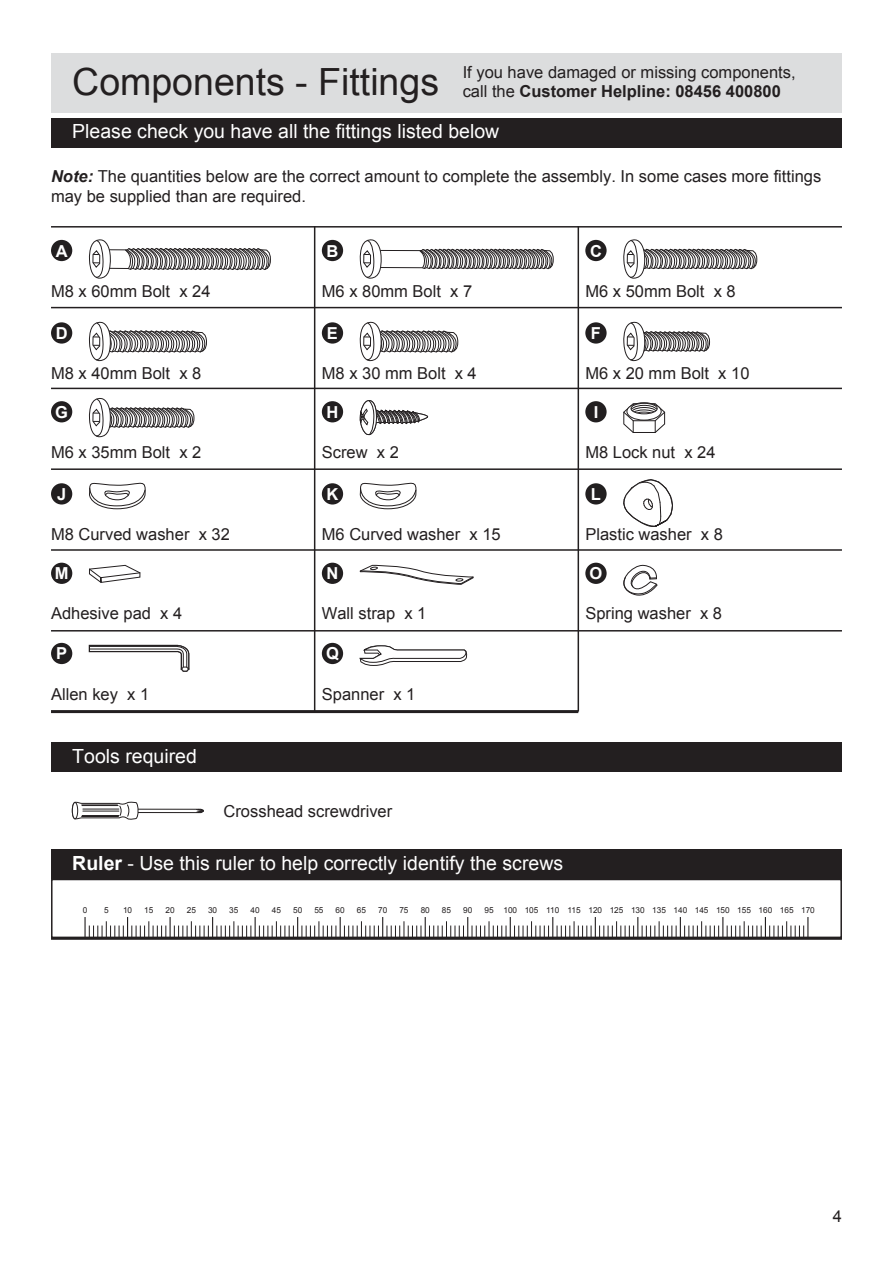
<style>
.page{position:relative;width:893px;height:1263px;background:#fff}
.page>*{position:absolute;margin:0;border:0;box-sizing:border-box;transform-origin:0 0}
.t1{font:37.5px "Arial";color:#231f20}
.t2{font:19.5px "Arial";color:#fff}
.t3{font:16.5px/19.8px "Arial";color:#231f20}
.t4{font:700 16.5px "Arial";color:#fff}
.t5{font:8.25px "Arial";color:#231f20}
.s1{font-weight:700}
.s2{font-weight:700;font-style:italic}
</style>
<div class="page">
<svg style="left:89px;top:321px;width:118px;height:41px"></svg>
<svg style="left:360px;top:321px;width:99px;height:41px"></svg>
<svg style="left:623px;top:239px;width:134px;height:40px"></svg>
<svg style="left:89px;top:398px;width:106px;height:40px"></svg>
<svg style="left:623px;top:321px;width:87px;height:41px"></svg>
<hr style="left:51px;top:630px;width:791px;height:1px;background:#231f20">
<hr style="left:51px;top:549px;width:791px;height:2px;background:#231f20">
<hr style="left:51px;top:710px;width:527px;height:3px;background:#231f20">
<div style="left:51px;top:53px;width:791px;height:59px;background:#dcddde"></div>
<hr style="left:51px;top:307px;width:791px;height:1px;background:#231f20">
<div style="left:51px;top:118px;width:791px;height:29px;background:#231f20"></div>
<div style="left:51px;top:742px;width:791px;height:30px;background:#231f20"></div>
<hr style="left:51px;top:226px;width:791px;height:2px;background:#231f20">
<hr style="left:51px;top:388px;width:791px;height:1px;background:#231f20">
<hr style="left:51px;top:468px;width:791px;height:2px;background:#231f20">
<hr style="left:578px;top:226px;width:1px;height:486px;background:#231f20">
<hr style="left:314px;top:226px;width:1px;height:486px;background:#231f20">
<div style="left:51px;top:240px;width:21px;height:21px;background:#221f20;border-radius:50%"></div>
<div style="left:322px;top:240px;width:21px;height:21px;background:#221f20;border-radius:50%"></div>
<div style="left:585px;top:240px;width:22px;height:21px;background:#221f20;border-radius:50%"></div>
<div style="left:51px;top:322px;width:21px;height:22px;background:#221f20;border-radius:50%"></div>
<div style="left:322px;top:322px;width:21px;height:22px;background:#221f20;border-radius:50%"></div>
<div style="left:585px;top:322px;width:22px;height:22px;background:#221f20;border-radius:50%"></div>
<div style="left:51px;top:401px;width:21px;height:21px;background:#221f20;border-radius:50%"></div>
<div style="left:322px;top:401px;width:21px;height:21px;background:#221f20;border-radius:50%"></div>
<div style="left:585px;top:401px;width:22px;height:21px;background:#221f20;border-radius:50%"></div>
<div style="left:322px;top:483px;width:21px;height:21px;background:#221f20;border-radius:50%"></div>
<div style="left:51px;top:879px;width:791px;height:59px;border:2px solid #231f20"></div>
<hr style="left:51px;top:937px;width:791px;height:3px;background:#231f20">
<div style="left:51px;top:849px;width:791px;height:30px;background:#231f20"></div>
<hr style="left:84px;top:917px;width:2px;height:21px;background:#231f20">
<svg style="left:89px;top:917px;width:719px;height:20px"></svg>
<svg style="left:71px;top:801px;width:133px;height:19px"></svg>
<hr style="left:83px;top:811px;width:36px;height:1px;background:#231f20">
<hr style="left:82px;top:805px;width:36px;height:1px;background:#231f20">
<hr style="left:82px;top:816px;width:36px;height:1px;background:#231f20">
<hr style="left:82px;top:815px;width:37px;height:1px;background:#231f20">
<div style="left:585px;top:483px;width:22px;height:21px;background:#221f20;border-radius:50%"></div>
<div style="left:51px;top:563px;width:21px;height:21px;background:#221f20;border-radius:50%"></div>
<svg style="left:359px;top:400px;width:70px;height:36px"></svg>
<div style="left:627px;top:402px;width:34px;height:18px;border:1px solid #231f20;border-radius:50%"></div>
<svg style="left:623px;top:403px;width:43px;height:30px"></svg>
<svg style="left:623px;top:479px;width:50px;height:48px"></svg>
<div style="left:51px;top:483px;width:21px;height:21px;background:#221f20;border-radius:50%"></div>
<svg style="left:89px;top:482px;width:57px;height:27px"></svg>
<svg style="left:359px;top:482px;width:58px;height:27px"></svg>
<div style="left:322px;top:563px;width:21px;height:21px;background:#221f20;border-radius:50%"></div>
<div style="left:585px;top:563px;width:22px;height:21px;background:#221f20;border-radius:50%"></div>
<svg style="left:88px;top:644px;width:102px;height:28px"></svg>
<div style="left:51px;top:643px;width:21px;height:21px;background:#221f20;border-radius:50%"></div>
<svg style="left:89px;top:239px;width:182px;height:40px"></svg>
<svg style="left:360px;top:239px;width:194px;height:40px"></svg>
<div style="left:322px;top:643px;width:21px;height:21px;background:#221f20;border-radius:50%"></div>
<svg style="left:359px;top:645px;width:108px;height:21px"></svg>
<svg style="left:359px;top:565px;width:115px;height:20px"></svg>
<svg style="left:89px;top:565px;width:52px;height:18px"></svg>
<svg style="left:623px;top:564px;width:35px;height:32px"></svg>
<p class="t3" style="left:463px;top:62px;width:334px">If you have damaged or missing components, call the <span class="s1">Customer Helpline: 08456 400800</span></p>
<h1 class="t1" style="left:72px;top:57px;width:368px">Components - Fittings</h1>
<p class="t2" style="left:72px;top:119px;width:429px">Please check you have all the fittings listed below</p>
<p class="t3" style="left:51px;top:166px;width:772px"><span class="s2">Note:</span> The quantities below are the correct amount to complete the assembly. In some cases more fittings may be supplied than are required.</p>
<p class="t4" style="left:56px;top:240px;width:13px">A</p>
<p class="t3" style="left:322px;top:281px;width:152px">M6 x 80mm Bolt x 7</p>
<p class="t4" style="left:590px;top:240px;width:13px">C</p>
<p class="t4" style="left:327px;top:240px;width:13px">B</p>
<p class="t3" style="left:51px;top:281px;width:161px">M8 x 60mm Bolt x 24</p>
<p class="t3" style="left:585px;top:281px;width:152px">M6 x 50mm Bolt x 8</p>
<p class="t4" style="left:56px;top:322px;width:13px">D</p>
<p class="t3" style="left:51px;top:363px;width:152px">M8 x 40mm Bolt x 8</p>
<p class="t4" style="left:327px;top:322px;width:13px">E</p>
<p class="t3" style="left:322px;top:363px;width:156px">M8 x 30 mm Bolt x 4</p>
<p class="t4" style="left:591px;top:322px;width:12px">F</p>
<p class="t3" style="left:585px;top:363px;width:166px">M6 x 20 mm Bolt x 10</p>
<p class="t4" style="left:55px;top:401px;width:14px">G</p>
<p class="t4" style="left:327px;top:401px;width:13px">H</p>
<p class="t4" style="left:594px;top:401px;width:6px">I</p>
<p class="t3" style="left:51px;top:442px;width:152px">M6 x 35mm Bolt x 2</p>
<p class="t3" style="left:322px;top:442px;width:79px">Screw x 2</p>
<p class="t3" style="left:585px;top:442px;width:132px">M8 Lock nut x 24</p>
<p class="t4" style="left:57px;top:483px;width:11px">J</p>
<p class="t3" style="left:51px;top:524px;width:180px">M8 Curved washer x 32</p>
<p class="t3" style="left:322px;top:524px;width:180px">M6 Curved washer x 15</p>
<p class="t4" style="left:327px;top:562px;width:13px">N</p>
<p class="t4" style="left:327px;top:483px;width:13px">K</p>
<p class="t4" style="left:55px;top:562px;width:15px">M</p>
<p class="t3" style="left:51px;top:604px;width:133px">Adhesive pad x 4</p>
<p class="t3" style="left:322px;top:604px;width:106px">Wall strap x 1</p>
<p class="t4" style="left:56px;top:643px;width:13px">P</p>
<p class="t4" style="left:326px;top:643px;width:14px">Q</p>
<p class="t3" style="left:322px;top:684px;width:95px">Spanner x 1</p>
<p class="t3" style="left:51px;top:684px;width:100px">Allen key x 1</p>
<p class="t2" style="left:72px;top:743px;width:126px">Tools required</p>
<p class="t3" style="left:224px;top:802px;width:170px">Crosshead screwdriver</p>
<p class="t4" style="left:591px;top:483px;width:12px">L</p>
<p class="t3" style="left:585px;top:524px;width:139px">Plastic washer x 8</p>
<p class="t4" style="left:590px;top:562px;width:14px">O</p>
<p class="t3" style="left:585px;top:604px;width:138px">Spring washer x 8</p>
<p class="t2" style="left:72px;top:850px;width:492px"><span class="s1">Ruler</span> - Use this ruler to help correctly identify the screws</p>
<p class="t5" style="left:83px;top:904px;width:6px">0</p>
<p class="t5" style="left:104px;top:904px;width:6px">5</p>
<p class="t5" style="left:123px;top:904px;width:11px">10</p>
<p class="t5" style="left:144px;top:904px;width:11px">15</p>
<p class="t5" style="left:166px;top:904px;width:11px">20</p>
<p class="t5" style="left:187px;top:904px;width:11px">25</p>
<p class="t5" style="left:208px;top:904px;width:11px">30</p>
<p class="t5" style="left:229px;top:904px;width:11px">35</p>
<p class="t5" style="left:251px;top:904px;width:11px">40</p>
<p class="t5" style="left:272px;top:904px;width:11px">45</p>
<p class="t5" style="left:293px;top:904px;width:11px">50</p>
<p class="t5" style="left:314px;top:904px;width:11px">55</p>
<p class="t5" style="left:336px;top:904px;width:11px">60</p>
<p class="t5" style="left:357px;top:904px;width:11px">65</p>
<p class="t5" style="left:378px;top:904px;width:11px">70</p>
<p class="t5" style="left:399px;top:904px;width:11px">75</p>
<p class="t5" style="left:421px;top:904px;width:11px">80</p>
<p class="t5" style="left:442px;top:904px;width:11px">85</p>
<p class="t5" style="left:463px;top:904px;width:11px">90</p>
<p class="t5" style="left:484px;top:904px;width:332px">95 100 105 110 115 120 125 130 135 140 145 150 155 160 165 170</p>
<p class="t3" style="left:833px;top:1207px;width:11px">4</p>
</div>
